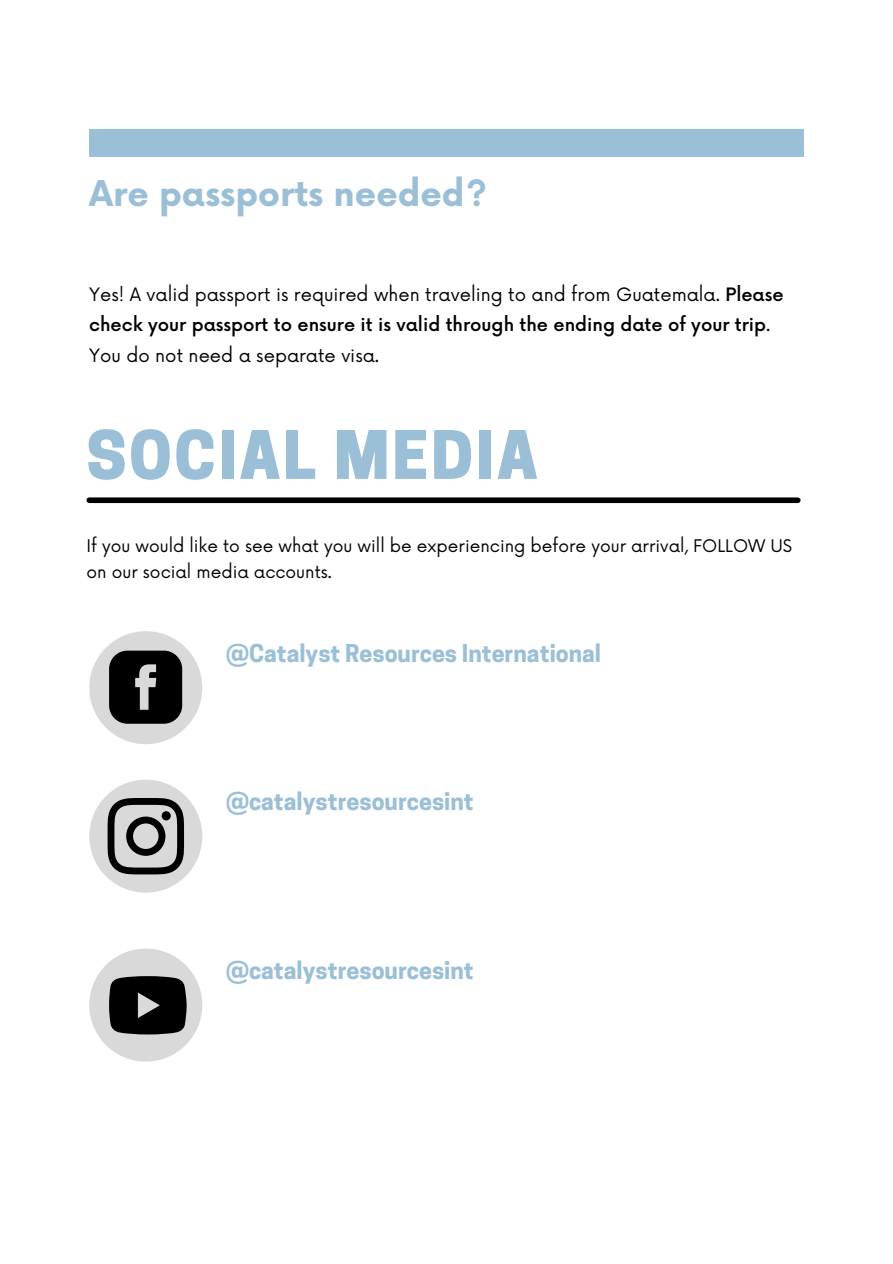
<style>
.page{position:relative;width:893px;height:1264px;background:#fff}
.page>*{position:absolute;margin:0;border:0;box-sizing:border-box;transform-origin:0 0}
.t1{font:800 62.7px "Cooper Hewitt";letter-spacing:.04em;color:#9abfd7}
.t2{font:700 34.5px "Now";color:#9abfd7}
.t3{font:700 23.1px "Cooper Hewitt";color:#9abfd7}
.t4{font:18px/30.3px "Now";color:#000}
.t5{font:16.95px/25.8px "Now";color:#010101}
.s1{font-weight:500}
</style>
<div class="page">
<div style="left:89px;top:129px;width:714px;height:28px;background:#9abfd7"></div>
<div style="left:89px;top:497px;width:708px;height:6px;background:#000"></div>
<div style="left:89px;top:631px;width:113px;height:113px;background:#d9d9d9;border-radius:50%"></div>
<div style="left:89px;top:779px;width:113px;height:113px;background:#d9d9d9;border-radius:50%"></div>
<div style="left:89px;top:948px;width:113px;height:113px;background:#d9d9d9;border-radius:50%"></div>
<svg style="left:109px;top:650px;width:73px;height:73px;background:#232323"></svg>
<svg style="left:108px;top:798px;width:76px;height:76px"></svg>
<div style="left:162px;top:811px;width:9px;height:9px;background:#010101;border-radius:50%"></div>
<svg style="left:109px;top:976px;width:78px;height:58px;background:#1e1e1e"></svg>
<p class="t2" style="left:89px;top:174px;width:399px">Are passports needed?</p>
<p class="t4" style="left:89px;top:280px;width:695px">Yes! A valid passport is required when traveling to and from Guatemala. <span class="s1">Please check your passport to ensure it is valid through the ending date of your trip</span>.<br>You do not need a separate visa.</p>
<p class="t1" style="left:86px;top:432px;width:452px">SOCIAL MEDIA</p>
<p class="t5" style="left:86px;top:534px;width:707px">If you would like to see what you will be experiencing before your arrival, FOLLOW US on our social media accounts.</p>
<p class="t3" style="left:226px;top:644px;width:376px">@Catalyst Resources International</p>
<p class="t3" style="left:226px;top:792px;width:249px">@catalystresourcesint</p>
<p class="t3" style="left:226px;top:961px;width:249px">@catalystresourcesint</p>
</div>
